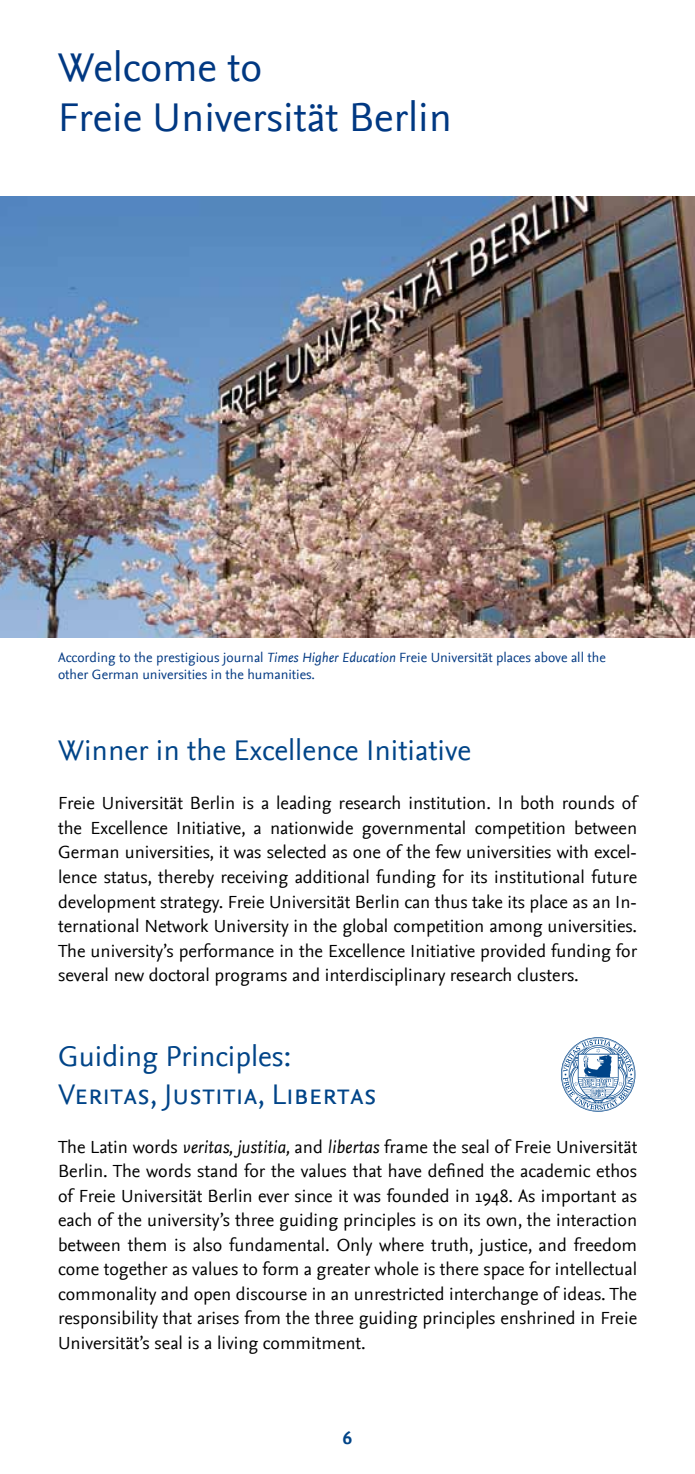
<style>
.page{position:relative;width:695px;height:1474px;background:#fff}
.page>*{position:absolute;margin:0;border:0;box-sizing:border-box;transform-origin:0 0}
.t1{font:42px/50.4px "Nexus Sans";color:#003882}
.t2{font:29.75px "Nexus Sans";color:#048}
.t3{font:29.75px "Nexus Sans Regular SC";color:#048}
.t4{font:18.38px/24.5px "Nexus Sans";color:#000;text-align:justify}
.t5{font:700 18.38px "Nexus Sans TF";color:#048}
.t6{font:14px/16.8px "Nexus Sans";color:#003882}
.s1{font-style:italic}
</style>
<div class="page">
<svg style="left:561px;top:1037px;width:74px;height:74px"></svg>
<img style="left:0;top:197px;width:694px;height:441px">
<h1 class="t1" style="left:58px;top:42px;width:395px">Welcome to<br>Freie Universität Berlin</h1>
<p class="t6" style="left:58px;top:649px;width:549px">According to the prestigious journal <span class="s1">Times Higher Education</span> Freie Universität places above all the other German universities in the humanities.</p>
<h2 class="t2" style="left:58px;top:733px;width:414px">Winner in the Excellence Initiative</h2>
<p class="t4" style="left:58px;top:791px;width:580px">Freie Universität Berlin is a leading research institution. In both rounds of the Excellence Initiative, a nationwide governmental competition between German universities, it was selected as one of the few universities with excel&shy;lence status, thereby receiving additional funding for its institutional future development strategy. Freie Universität Berlin can thus take its place as an In&shy;ternational Network University in the global competition among universities.<br>The university’s performance in the Excellence Initiative provided funding for several new doctoral programs and interdisciplinary research clusters.</p>
<h2 class="t2" style="left:58px;top:1039px;width:234px">Guiding Principles:</h2>
<h2 class="t3" style="left:58px;top:1076px;width:320px">Veritas, Justitia, Libertas</h2>
<p class="t4" style="left:58px;top:1134px;width:580px">The Latin words <span class="s1">veritas, justitia,</span> and <span class="s1">libertas</span> frame the seal of Freie Universität Berlin. The words stand for the values that have defined the academic ethos of Freie Universität Berlin ever since it was founded in 1948. As important as each of the university’s three guiding principles is on its own, the interaction between them is also fundamental. Only where truth, justice, and freedom come together as values to form a greater whole is there space for intellectual commonality and open discourse in an unrestricted interchange of ideas. The responsibility that arises from the three guiding principles enshrined in Freie Universität’s seal is a living commitment.</p>
<p class="t5" style="left:343px;top:1426px;width:11px">6</p>
</div>
